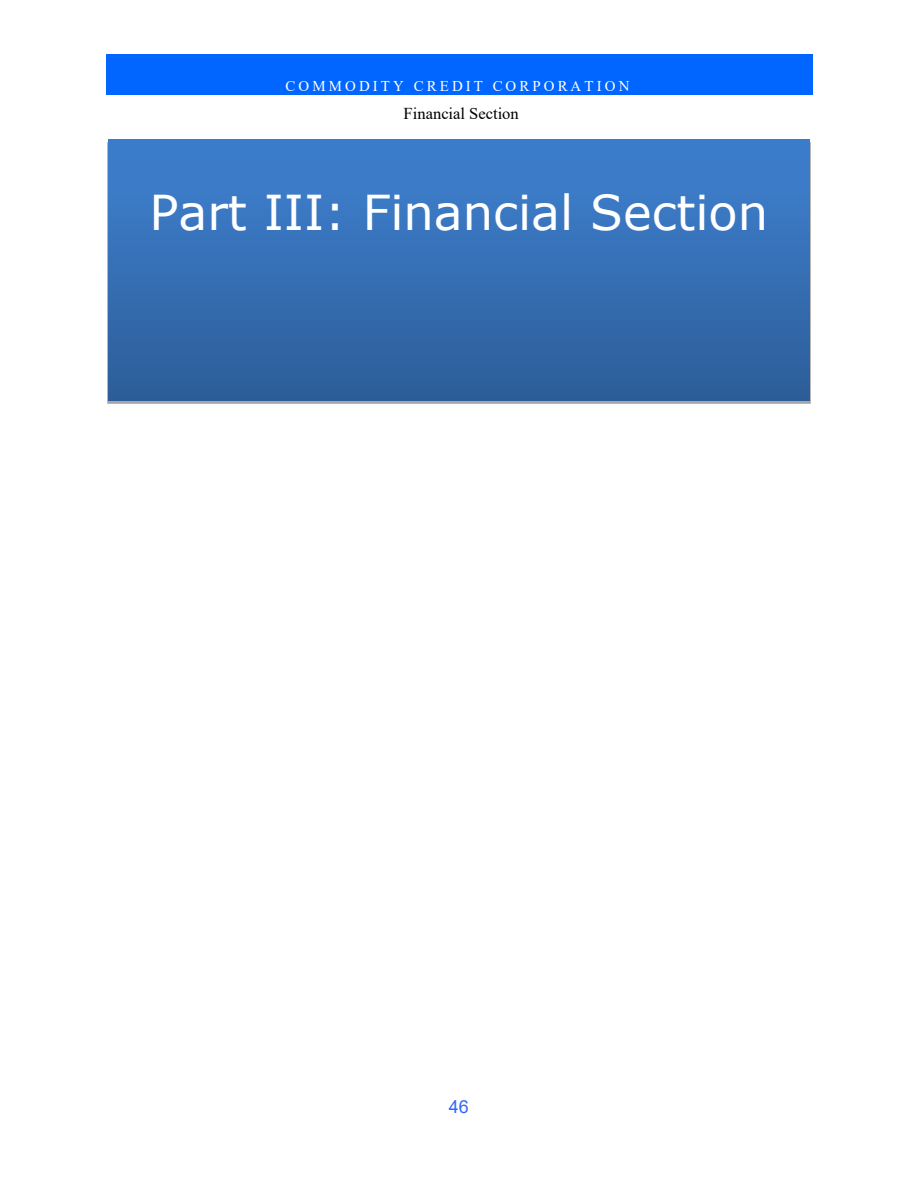
<style>
.page{position:relative;width:918px;height:1188px;background:#fff}
.page>*{position:absolute;margin:0;border:0;box-sizing:border-box;transform-origin:0 0}
.t1{font:48px "Verdana";color:#fff}
.t2{font:18px "Arial";color:#36f}
.t3{font:16.5px "Times New Roman";color:#000}
.t4{font:15px "Times New Roman";letter-spacing:.205em;color:#fff}
</style>
<div class="page">
<div style="left:106px;top:54px;width:706px;height:23px;background:#06f"></div>
<div style="left:106px;top:77px;width:706px;height:17px;background:#06f"></div>
<svg style="left:108px;top:140px;width:702px;height:260px;background:#336cb1"></svg>
<img style="left:108px;top:145px;width:702px;height:250px">
<p class="t4" style="left:286px;top:76px;width:345px">COMMODITY CREDIT CORPORATION</p>
<p class="t3" style="left:404px;top:102px;width:117px">Financial Section</p>
<h1 class="t1" style="left:150px;top:179px;width:620px">Part III: Financial Section</h1>
<p class="t2" style="left:449px;top:1094px;width:22px">46</p>
</div>
